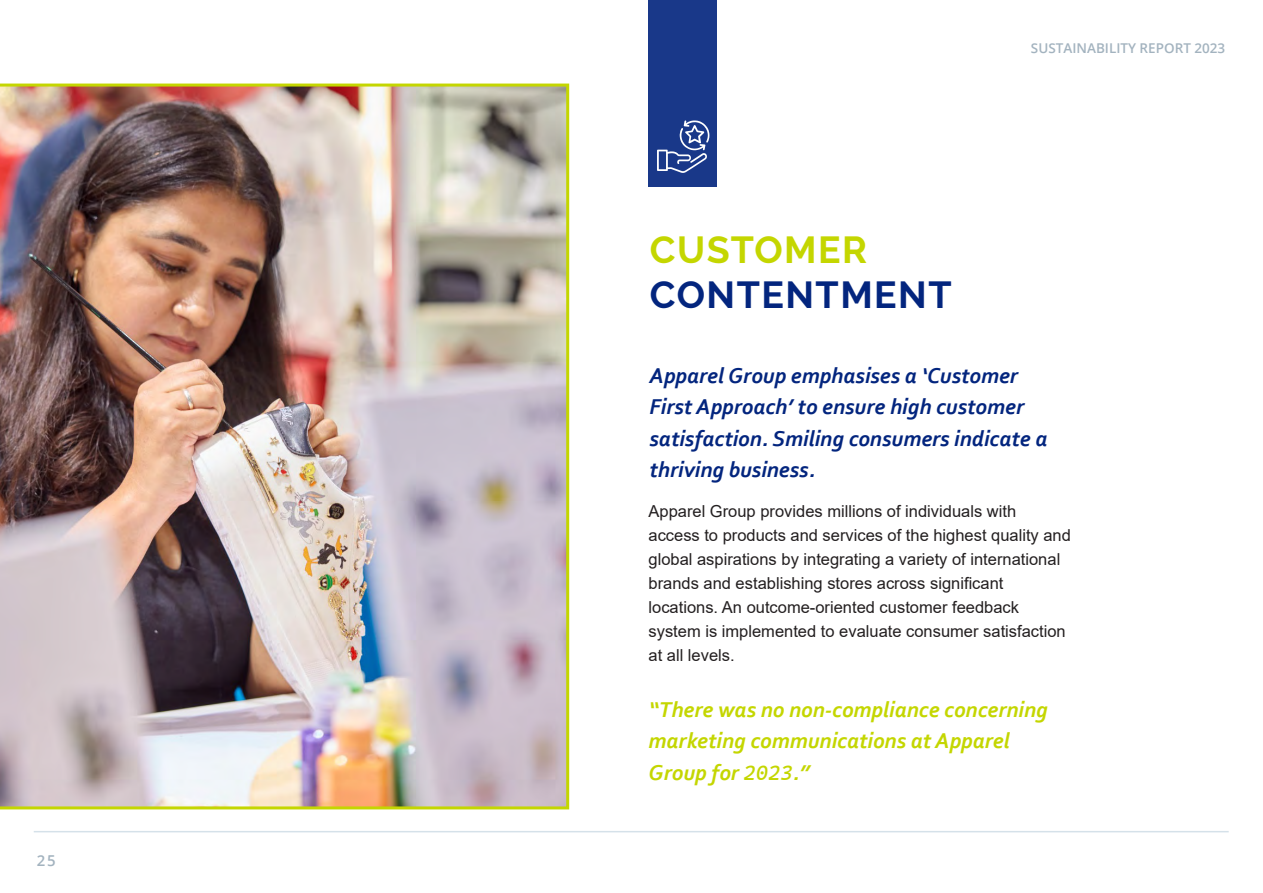
<style>
.page{position:relative;width:1263px;height:893px;background:#fff}
.page>*{position:absolute;margin:0;border:0;box-sizing:border-box;transform-origin:0 0}
.t1{font:700 37.5px "Raleway";letter-spacing:.04em;color:#03257e}
.t2{font:700 37.5px "Raleway";letter-spacing:.04em;color:#c4d600}
.t3{font:italic 700 22.5px/31.5px "Corbel";color:#03257e}
.t4{font:italic 700 22.5px/31.5px "Corbel";color:#c4d600}
.t5{font:16.5px/24px "Arial";color:#231f20}
.t6{font:600 15px "Open Sans";color:#a3b3bf}
.t7{font:600 13.5px "Open Sans";color:#a3b3bf}
.s1{font-family:"Cascadia Code";font-weight:400;font-size:21px}
</style>
<div class="page">
<hr style="left:34px;top:831px;width:1195px;height:1px;background:#c0d2df">
<img style="left:0;top:84px;width:569px;height:725px">
<div style="left:648px;top:0;width:68px;height:187px;background:#193889"></div>
<svg style="left:657px;top:120px;width:52px;height:53px"></svg>
<p class="t6" style="left:37px;top:850px;width:20px">25</p>
<p class="t2" style="left:650px;top:228px;width:219px">CUSTOMER</p>
<p class="t1" style="left:650px;top:273px;width:303px">CONTENTMENT</p>
<p class="t7" style="left:1031px;top:39px;width:196px">SUSTAINABILITY REPORT 2023</p>
<p class="t3" style="left:649px;top:359px;width:400px">Apparel Group emphasises a ‘Customer First Approach’ to ensure high customer satisfaction. Smiling consumers indicate a thriving business.</p>
<p class="t5" style="left:648px;top:499px;width:424px">Apparel Group provides millions of individuals with access to products and services of the highest quality and global aspirations by integrating a variety of international brands and establishing stores across significant locations. An outcome-oriented customer feedback system is implemented to evaluate consumer satisfaction at all levels.</p>
<p class="t4" style="left:648px;top:693px;width:401px">“There was no non-compliance concerning marketing communications at Apparel<br>Group for <span class="s1">2023</span>.”</p>
</div>
